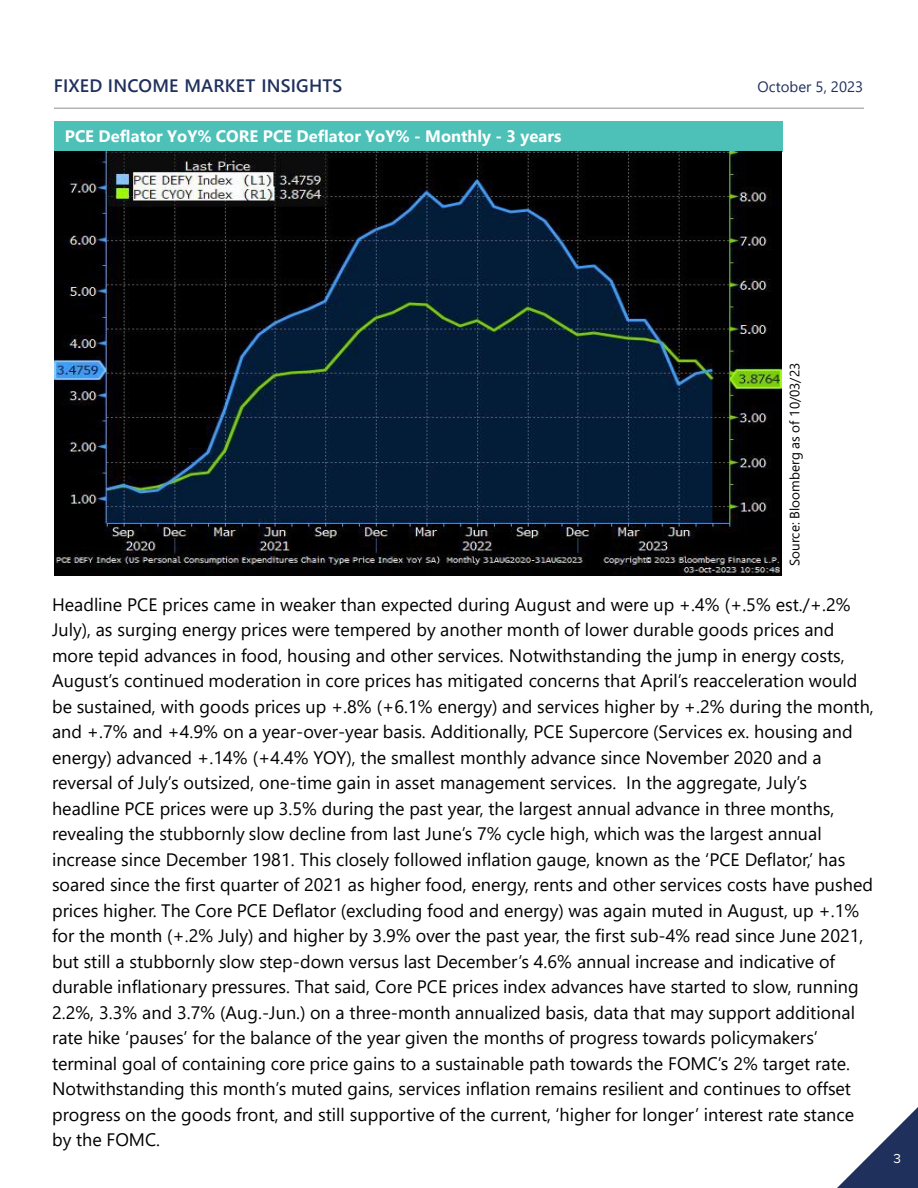
<style>
.page{position:relative;width:918px;height:1188px;background:#fff}
.page>*{position:absolute;margin:0;border:0;box-sizing:border-box;transform-origin:0 0}
.t1{font:18px/25.5px "Segoe UI";color:#000}
.t2{font:600 18px "Segoe UI";letter-spacing:.01em;color:#1f305d}
.t3{font:700 16.5px "Segoe UI";color:#fff}
.t4{font:15px "Segoe UI";letter-spacing:.005em;color:#1f305d}
.t5{font:13.5px "Segoe UI";color:#000}
.t6{font:13.5px "Proxima Nova";color:#fff}
</style>
<div class="page">
<hr style="left:54px;top:108px;width:810px;height:1px;background:#919195">
<svg style="left:837px;top:1107px;width:81px;height:81px"></svg>
<div style="left:54px;top:121px;width:728px;height:31px;background:#4dc1b8"></div>
<img style="left:54px;top:152px;width:727px;height:424px">
<p class="t2" style="left:54px;top:68px;width:290px">FIXED INCOME MARKET INSIGHTS</p>
<p class="t4" style="left:758px;top:72px;width:107px">October 5, 2023</p>
<p class="t3" style="left:65px;top:121px;width:498px">PCE Deflator YoY% CORE PCE Deflator YoY% - Monthly - 3 years</p>
<p class="t5" style="left:782px;top:566px;width:205px;rotate:-90deg">Source: Bloomberg as of 10/03/23</p>
<p class="t1" style="left:52px;top:590px;width:823px">Headline PCE prices came in weaker than expected during August and were up +.4% (+.5% est./+.2% July), as surging energy prices were tempered by another month of lower durable goods prices and more tepid advances in food, housing and other services. Notwithstanding the jump in energy costs, August’s continued moderation in core prices has mitigated concerns that April’s reacceleration would be sustained, with goods prices up +.8% (+6.1% energy) and services higher by +.2% during the month, and +.7% and +4.9% on a year-over-year basis. Additionally, PCE Supercore (Services ex. housing and energy) advanced +.14% (+4.4% YOY), the smallest monthly advance since November 2020 and a reversal of July’s outsized, one-time gain in asset management services. In the aggregate, July’s headline PCE prices were up 3.5% during the past year, the largest annual advance in three months, revealing the stubbornly slow decline from last June’s 7% cycle high, which was the largest annual increase since December 1981. This closely followed inflation gauge, known as the ‘PCE Deflator,’ has soared since the first quarter of 2021 as higher food, energy, rents and other services costs have pushed prices higher. The Core PCE Deflator (excluding food and energy) was again muted in August, up +.1% for the month (+.2% July) and higher by 3.9% over the past year, the first sub-4% read since June 2021, but still a stubbornly slow step-down versus last December’s 4.6% annual increase and indicative of durable inflationary pressures. That said, Core PCE prices index advances have started to slow, running 2.2%, 3.3% and 3.7% (Aug.-Jun.) on a three-month annualized basis, data that may support additional rate hike ‘pauses’ for the balance of the year given the months of progress towards policymakers’ terminal goal of containing core price gains to a sustainable path towards the FOMC’s 2% target rate.<br>Notwithstanding this month’s muted gains, services inflation remains resilient and continues to offset progress on the goods front, and still supportive of the current, ‘higher for longer’ interest rate stance by the FOMC.</p>
<p class="t6" style="left:893px;top:1149px;width:9px">3</p>
</div>
